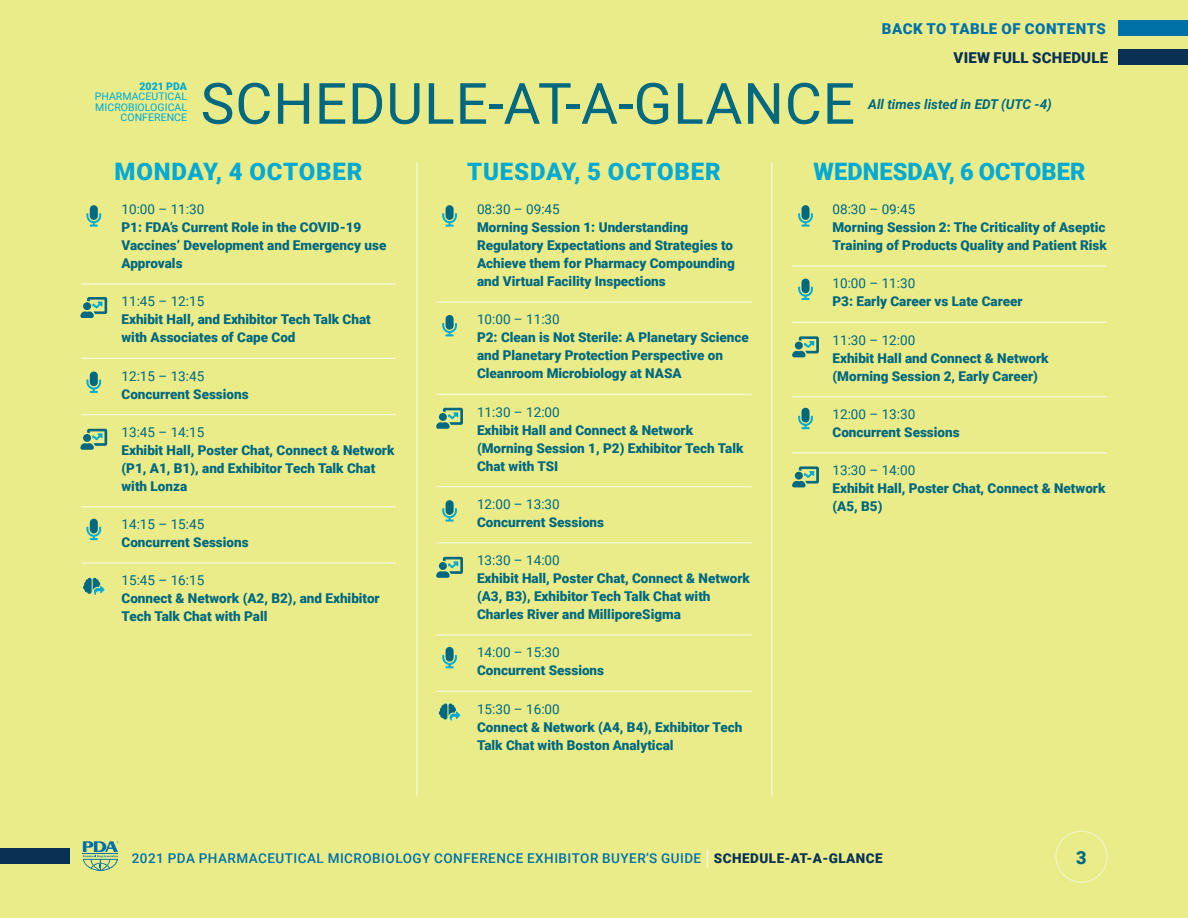
<style>
.page{position:relative;width:1188px;height:918px;background:#eaec8a}
.page>*{position:absolute;margin:0;border:0;box-sizing:border-box;transform-origin:0 0}
.t1{font:57px "Roboto";letter-spacing:.015em;color:#00687f}
.t2{font:900 24px "Roboto";letter-spacing:.02em;color:#00aad3}
.t3{font:900 18px "Roboto";color:#00687f}
.t4{font:900 15px "Roboto";letter-spacing:.035em;color:#0071a7}
.t5{font:900 15px "Roboto";letter-spacing:.015em;color:#093153}
.t6{font:900 13.5px/18px "Roboto";color:#00687f}
.t7{font:13.5px "Roboto";color:#00687f}
.t8{font:500 13.5px "Roboto";letter-spacing:.035em;color:#0071a7}
.t9{font:italic 700 13.5px "Roboto";color:#00687f}
.t10{font:10.5px/10.5px "Roboto";letter-spacing:.005em;color:#00aad3;text-align:right}
.t11{font:900 10.5px "Roboto";letter-spacing:.005em;color:#00aad3}
.s1{font-weight:400;font-size:22.5px;color:#f5f6ce}
.s2{font-weight:900;color:#093153}
</style>
<div class="page">
<hr style="left:436px;top:301px;width:316px;height:2px;background:#f5f6ce">
<hr style="left:436px;top:394px;width:316px;height:1px;background:#f5f6ce">
<hr style="left:436px;top:486px;width:316px;height:1px;background:#f5f6ce">
<hr style="left:436px;top:542px;width:316px;height:2px;background:#f5f6ce">
<hr style="left:436px;top:634px;width:316px;height:2px;background:#f5f6ce">
<hr style="left:436px;top:691px;width:316px;height:1px;background:#f5f6ce">
<hr style="left:771px;top:162px;width:1px;height:634px;background:#f5f6ce">
<hr style="left:81px;top:283px;width:315px;height:2px;background:#f5f6ce">
<hr style="left:81px;top:358px;width:315px;height:1px;background:#f5f6ce">
<hr style="left:81px;top:414px;width:315px;height:1px;background:#f5f6ce">
<hr style="left:81px;top:506px;width:315px;height:2px;background:#f5f6ce">
<hr style="left:81px;top:562px;width:315px;height:2px;background:#f5f6ce">
<hr style="left:792px;top:265px;width:315px;height:2px;background:#f5f6ce">
<hr style="left:792px;top:322px;width:315px;height:1px;background:#f5f6ce">
<hr style="left:792px;top:396px;width:315px;height:1px;background:#f5f6ce">
<hr style="left:792px;top:452px;width:315px;height:2px;background:#f5f6ce">
<svg style="left:83px;top:841px;width:35px;height:30px"></svg>
<div style="left:1056px;top:831px;width:51px;height:52px;border:1px solid #f5f6ce;border-radius:50%"></div>
<div style="left:0;top:848px;width:69px;height:16px;background:#093153"></div>
<div style="left:1119px;top:49px;width:69px;height:16px;background:#093153"></div>
<div style="left:1119px;top:21px;width:69px;height:15px;background:#0071a7"></div>
<hr style="left:416px;top:162px;width:2px;height:634px;background:#f5f6ce">
<svg style="left:86px;top:213px;width:15px;height:14px"></svg>
<div style="left:90px;top:205px;width:8px;height:15px;background:#00687f;border-radius:4px"></div>
<svg style="left:80px;top:297px;width:27px;height:21px"></svg>
<svg style="left:83px;top:578px;width:22px;height:17px"></svg>
<svg style="left:439px;top:703px;width:21px;height:18px"></svg>
<svg style="left:86px;top:380px;width:15px;height:13px"></svg>
<div style="left:90px;top:372px;width:8px;height:14px;background:#00687f;border-radius:4px"></div>
<svg style="left:80px;top:429px;width:27px;height:21px"></svg>
<svg style="left:436px;top:408px;width:27px;height:21px"></svg>
<svg style="left:792px;top:336px;width:27px;height:21px"></svg>
<svg style="left:792px;top:466px;width:27px;height:21px"></svg>
<svg style="left:436px;top:557px;width:27px;height:21px"></svg>
<svg style="left:86px;top:527px;width:15px;height:13px"></svg>
<div style="left:90px;top:519px;width:8px;height:14px;background:#00687f;border-radius:4px"></div>
<svg style="left:442px;top:213px;width:15px;height:14px"></svg>
<div style="left:446px;top:205px;width:8px;height:15px;background:#00687f;border-radius:4px"></div>
<svg style="left:798px;top:213px;width:15px;height:14px"></svg>
<div style="left:802px;top:205px;width:8px;height:15px;background:#00687f;border-radius:4px"></div>
<svg style="left:798px;top:287px;width:15px;height:13px"></svg>
<div style="left:802px;top:279px;width:8px;height:14px;background:#00687f;border-radius:4px"></div>
<svg style="left:798px;top:416px;width:15px;height:13px"></svg>
<div style="left:802px;top:408px;width:8px;height:14px;background:#00687f;border-radius:4px"></div>
<svg style="left:442px;top:323px;width:15px;height:13px"></svg>
<div style="left:446px;top:315px;width:8px;height:15px;background:#00687f;border-radius:4px"></div>
<svg style="left:442px;top:508px;width:15px;height:14px"></svg>
<div style="left:446px;top:500px;width:8px;height:15px;background:#00687f;border-radius:4px"></div>
<svg style="left:442px;top:655px;width:15px;height:13px"></svg>
<div style="left:446px;top:647px;width:8px;height:15px;background:#00687f;border-radius:4px"></div>
<p class="t4" style="left:882px;top:18px;width:226px">BACK TO TABLE OF CONTENTS</p>
<p class="t11" style="left:139px;top:79px;width:49px">2021 PDA</p>
<p class="t10" style="left:95px;top:91px;width:94px">PHARMACEUTICAL<br>MICROBIOLOGICAL<br>CONFERENCE</p>
<h1 class="t1" style="left:201px;top:64px;width:656px">SCHEDULE-AT-A-GLANCE</h1>
<p class="t5" style="left:954px;top:47px;width:156px">VIEW FULL SCHEDULE</p>
<p class="t9" style="left:868px;top:94px;width:185px">All times listed in EDT (UTC -4)</p>
<h2 class="t2" style="left:115px;top:155px;width:249px">MONDAY, 4 OCTOBER</h2>
<p class="t7" style="left:122px;top:200px;width:84px">10:00 – 11:30</p>
<p class="t6" style="left:122px;top:218px;width:266px">P1: FDA’s Current Role in the COVID-19<br>Vaccines’ Development and Emergency use<br>Approvals</p>
<p class="t7" style="left:122px;top:292px;width:84px">11:45 – 12:15</p>
<p class="t6" style="left:122px;top:310px;width:251px">Exhibit Hall, and Exhibitor Tech Talk Chat with Associates of Cape Cod</p>
<p class="t7" style="left:122px;top:366px;width:84px">12:15 – 13:45</p>
<p class="t6" style="left:122px;top:384px;width:129px">Concurrent Sessions</p>
<p class="t7" style="left:122px;top:423px;width:84px">13:45 – 14:15</p>
<p class="t6" style="left:122px;top:441px;width:274px">Exhibit Hall, Poster Chat, Connect &amp; Network (P1, A1, B1), and Exhibitor Tech Talk Chat with Lonza</p>
<p class="t7" style="left:122px;top:515px;width:84px">14:15 – 15:45</p>
<p class="t6" style="left:122px;top:533px;width:129px">Concurrent Sessions</p>
<p class="t7" style="left:122px;top:571px;width:84px">15:45 – 16:15</p>
<p class="t6" style="left:122px;top:589px;width:260px">Connect &amp; Network (A2, B2), and Exhibitor<br>Tech Talk Chat with Pall</p>
<h2 class="t2" style="left:467px;top:155px;width:255px">TUESDAY, 5 OCTOBER</h2>
<p class="t7" style="left:477px;top:200px;width:84px">08:30 – 09:45</p>
<p class="t6" style="left:477px;top:218px;width:259px">Morning Session 1: Understanding Regulatory Expectations and Strategies to Achieve them for Pharmacy Compounding and Virtual Facility Inspections</p>
<p class="t7" style="left:477px;top:310px;width:84px">10:00 – 11:30</p>
<p class="t6" style="left:477px;top:328px;width:273px">P2: Clean is Not Sterile: A Planetary Science and Planetary Protection Perspective on<br>Cleanroom Microbiology at NASA</p>
<p class="t7" style="left:477px;top:402px;width:84px">11:30 – 12:00</p>
<p class="t6" style="left:477px;top:420px;width:268px">Exhibit Hall and Connect &amp; Network (Morning Session 1, P2) Exhibitor Tech Talk<br>Chat with TSI</p>
<p class="t7" style="left:477px;top:495px;width:84px">12:00 – 13:30</p>
<p class="t6" style="left:477px;top:513px;width:129px">Concurrent Sessions</p>
<p class="t7" style="left:477px;top:551px;width:84px">13:30 – 14:00</p>
<p class="t6" style="left:477px;top:569px;width:274px">Exhibit Hall, Poster Chat, Connect &amp; Network (A3, B3), Exhibitor Tech Talk Chat with<br>Charles River and MilliporeSigma</p>
<p class="t7" style="left:477px;top:643px;width:84px">14:00 – 15:30</p>
<p class="t6" style="left:477px;top:661px;width:129px">Concurrent Sessions</p>
<p class="t7" style="left:477px;top:699px;width:84px">15:30 – 16:00</p>
<p class="t6" style="left:477px;top:717px;width:267px">Connect &amp; Network (A4, B4), Exhibitor Tech<br>Talk Chat with Boston Analytical</p>
<h2 class="t2" style="left:814px;top:155px;width:273px">WEDNESDAY, 6 OCTOBER</h2>
<p class="t7" style="left:832px;top:200px;width:84px">08:30 – 09:45</p>
<p class="t6" style="left:832px;top:218px;width:276px">Morning Session 2: The Criticality of Aseptic<br>Training of Products Quality and Patient Risk</p>
<p class="t7" style="left:832px;top:274px;width:84px">10:00 – 11:30</p>
<p class="t6" style="left:832px;top:292px;width:192px">P3: Early Career vs Late Career</p>
<p class="t7" style="left:832px;top:330px;width:84px">11:30 – 12:00</p>
<p class="t6" style="left:832px;top:348px;width:218px">Exhibit Hall and Connect &amp; Network (Morning Session 2, Early Career)</p>
<p class="t7" style="left:832px;top:405px;width:84px">12:00 – 13:30</p>
<p class="t6" style="left:832px;top:423px;width:129px">Concurrent Sessions</p>
<p class="t7" style="left:832px;top:461px;width:84px">13:30 – 14:00</p>
<p class="t6" style="left:832px;top:479px;width:274px">Exhibit Hall, Poster Chat, Connect &amp; Network (A5, B5)</p>
<p class="t8" style="left:132px;top:849px;width:752px">2021 PDA PHARMACEUTICAL MICROBIOLOGY CONFERENCE EXHIBITOR BUYER’S GUIDE <span class="s1">|</span> <span class="s2">SCHEDULE-AT-A-GLANCE</span></p>
<h3 class="t3" style="left:1076px;top:845px;width:12px">3</h3>
</div>
